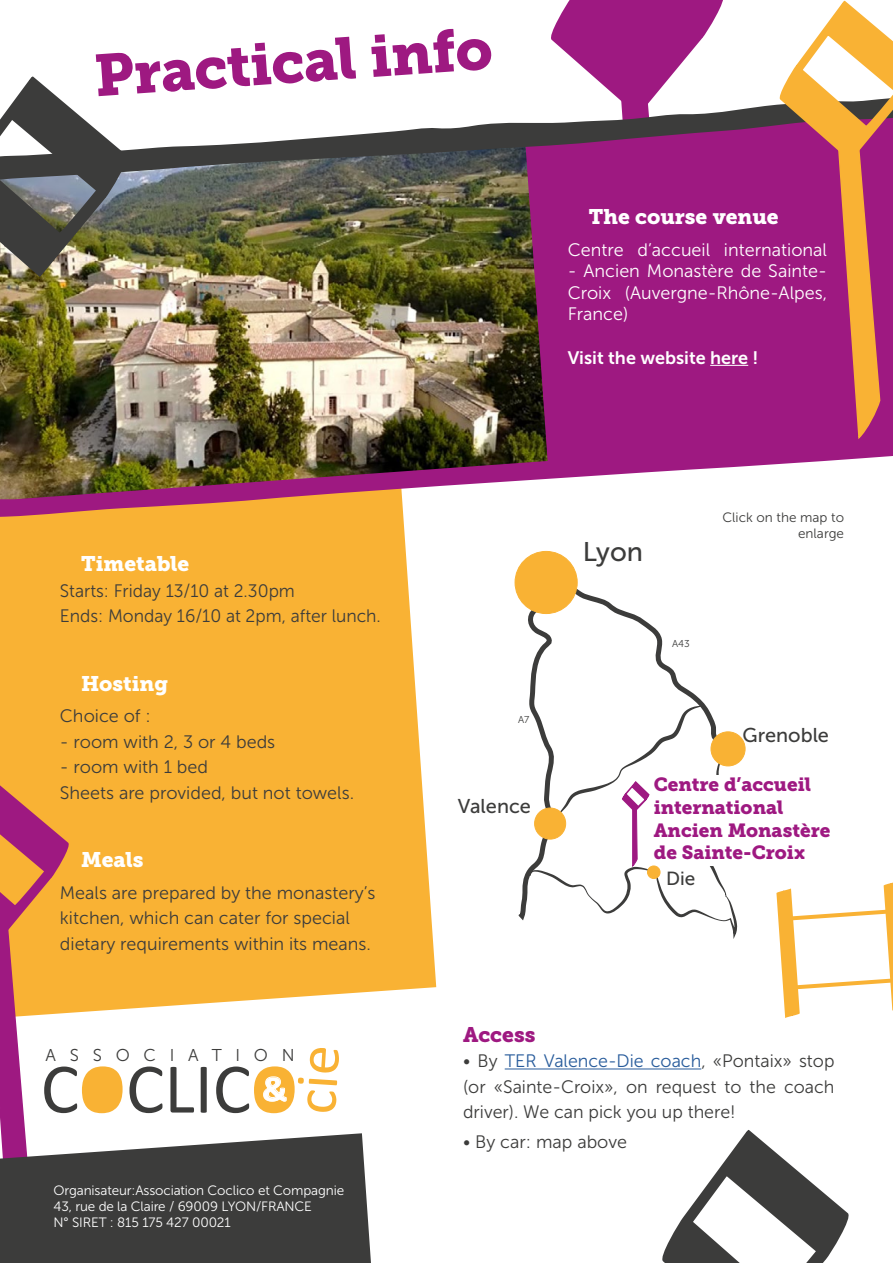
<style>
.page{position:relative;width:893px;height:1263px;background:#fff}
.page>*{position:absolute;margin:0;border:0;box-sizing:border-box;transform-origin:0 0}
.t1{font:72px "Calibri";color:#3c3c3b}
.t2{font:58.5px "Museo Slab 900";color:#9e1981}
.t3{font:27px "Museo Sans 500";color:#3c3c3b}
.t4{font:21px "Museo Slab 900";color:#fff}
.t5{font:21px "Museo Slab 900";color:#9e1981}
.t6{font:19.95px "Museo Sans 500";color:#3c3c3b}
.t7{font:18.9px/22.8px "Museo Slab 900";color:#9e1981}
.t8{font:18.9px "Museo Sans 500";color:#3c3c3b}
.t9{font:18px/25.5px "Museo Sans 300";color:#3c3c3b}
.t10{font:18px/21.6px "Museo Sans 300";color:#fff;text-align:justify}
.t11{font:18px "Museo Sans 700";color:#fff}
.t12{font:17.1px "Museo Sans 300";letter-spacing:.805em;color:#3c3c3b}
.t13{font:13.5px/16.2px "Museo Sans 300";letter-spacing:-.01em;color:#fff}
.t14{font:13.5px/16.2px "Museo Sans 300";color:#3c3c3b;text-align:right}
.t15{font:9.9px "Museo Sans 300";color:#3c3c3b}
.s1{color:#f9b234}
.s2{color:#275b9b}
</style>
<div class="page">
<div style="left:0;top:520px;width:437px;height:493px;background:#f9b234"></div>
<svg style="left:0;top:468px;width:716px;height:52px"></svg>
<svg style="left:0;top:776px;width:72px;height:357px"></svg>
<img style="left:0;top:185px;width:549px;height:314px">
<div style="left:515px;top:551px;width:62px;height:62px;background:#f9b234;border-radius:50%"></div>
<svg style="left:514px;top:583px;width:232px;height:356px"></svg>
<svg style="left:776px;top:882px;width:117px;height:136px"></svg>
<hr style="left:505px;top:1068px;width:196px;height:1px;background:#275b9b">
<img style="left:0;top:76px;width:131px;height:201px">
<svg style="left:551px;top:0;width:172px;height:95px"></svg>
<svg style="left:525px;top:185px;width:368px;height:283px;background:#981e7b"></svg>
<svg style="left:0;top:1133px;width:371px;height:130px;background:#504e4e"></svg>
<svg style="left:0;top:95px;width:777px;height:90px"></svg>
<svg style="left:777px;top:0;width:116px;height:441px;background:#c1637d"></svg>
<hr style="left:710px;top:365px;width:38px;height:1px;background:#fff">
<div style="left:83px;top:1069px;width:38px;height:41px;background:#f9b234;border-radius:50%"></div>
<div style="left:256px;top:1068px;width:38px;height:42px;background:#f9b234;border-radius:50%"></div>
<svg style="left:263px;top:1076px;width:24px;height:26px"></svg>
<svg style="left:662px;top:1130px;width:187px;height:133px"></svg>
<h2 class="t2" style="left:92px;top:42px;width:400px;rotate:-4deg">Practical info</h2>
<p class="t4" style="left:589px;top:204px;width:191px">The course venue</p>
<p class="t10" style="left:568px;top:239px;width:261px">Centre d’accueil international</p>
<p class="t10" style="left:568px;top:260px;width:261px">- Ancien Monastère de Sainte-Croix (Auvergne-Rhône-Alpes, France)</p>
<p class="t11" style="left:568px;top:347px;width:192px">Visit the website here !</p>
<p class="t4" style="left:81px;top:552px;width:110px">Timetable</p>
<p class="t9" style="left:60px;top:578px;width:323px">Starts: Friday 13/10 at 2.30pm<br>Ends: Monday 16/10 at 2pm, after lunch.</p>
<p class="t4" style="left:81px;top:671px;width:89px">Hosting</p>
<p class="t9" style="left:60px;top:703px;width:92px">Choice of :</p>
<p class="t9" style="left:60px;top:729px;width:217px">- room with 2, 3 or 4 beds</p>
<p class="t9" style="left:60px;top:754px;width:296px">- room with 1 bed<br>Sheets are provided, but not towels.</p>
<p class="t4" style="left:81px;top:847px;width:64px">Meals</p>
<p class="t9" style="left:60px;top:880px;width:317px">Meals are prepared by the monastery’s kitchen, which can cater for special dietary requirements within its means.</p>
<p class="t15" style="left:518px;top:714px;width:13px">A7</p>
<p class="t6" style="left:458px;top:795px;width:75px">Valence</p>
<h3 class="t3" style="left:583px;top:537px;width:62px">Lyon</h3>
<p class="t15" style="left:672px;top:639px;width:19px">A43</p>
<p class="t14" style="left:722px;top:509px;width:123px">Click on the map to enlarge</p>
<p class="t6" style="left:743px;top:724px;width:88px">Grenoble</p>
<p class="t7" style="left:654px;top:773px;width:178px">Centre d’accueil international<br>Ancien Monastère de Sainte-Croix</p>
<p class="t8" style="left:666px;top:868px;width:31px">Die</p>
<p class="t12" style="left:46px;top:1046px;width:250px">ASSOCIATION</p>
<h1 class="t1" style="left:41px;top:1043px;width:259px">C<span class="s1">O</span>CLIC<span class="s1">O</span><sup>&amp;</sup></h1>
<p class="t13" style="left:54px;top:1182px;width:292px">Organisateur:Association Coclico et Compagnie<br>43, rue de la Claire / 69009 LYON/FRANCE<br>N° SIRET : 815 175 427 00021</p>
<p class="t5" style="left:463px;top:1022px;width:74px">Access</p>
<p class="t9" style="left:463px;top:1048px;width:373px;text-align:justify">• By <span class="s2">TER Valence-Die coach</span>, «Pontaix» stop (or «Sainte-Croix», on request to the coach driver). We can pick you up there!</p>
<p class="t9" style="left:463px;top:1129px;width:166px">• By car: map above</p>
</div>
